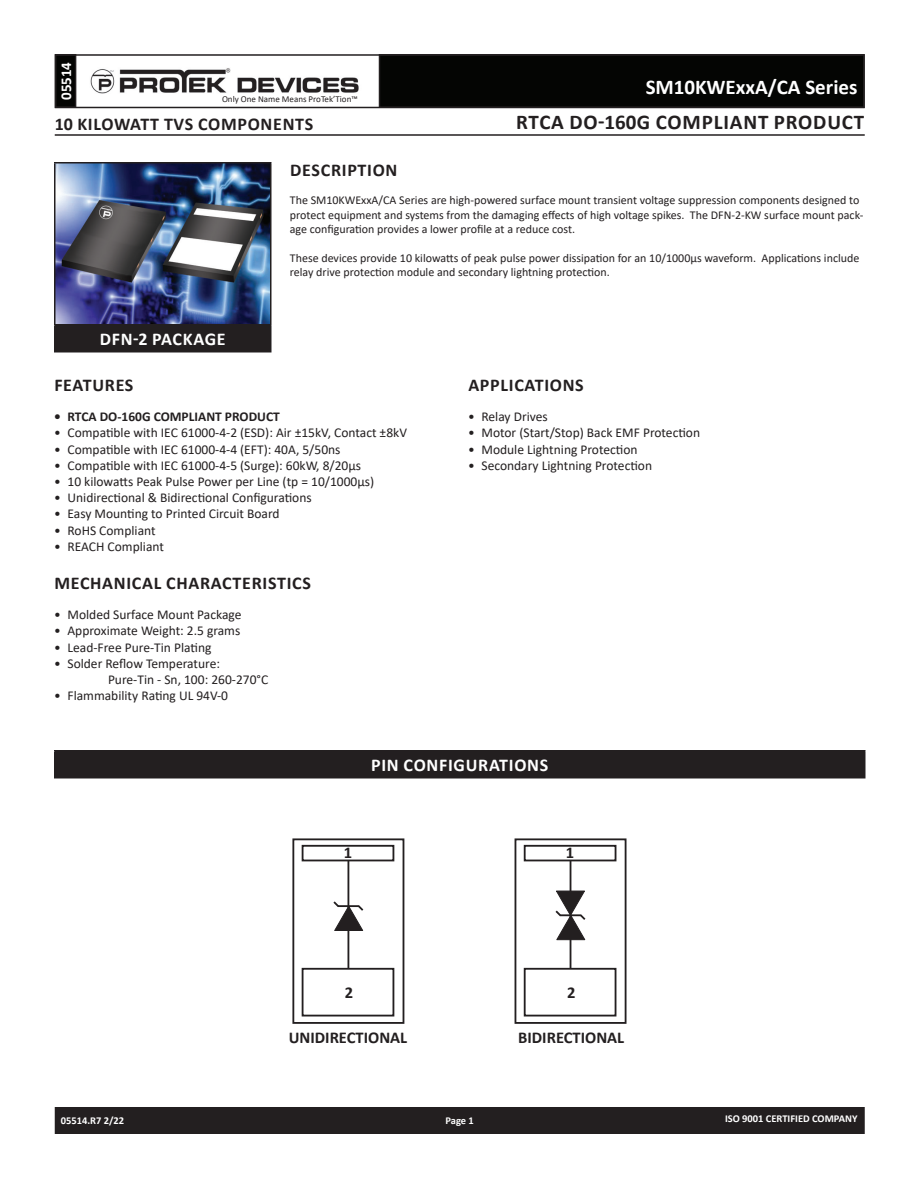
<style>
.page{position:relative;width:918px;height:1188px;background:#fff}
.page>*{position:absolute;margin:0;border:0;box-sizing:border-box;transform-origin:0 0}
.t1{font:700 21px "Calibri";letter-spacing:.04em;color:#231f20}
.t2{font:700 21px "Calibri";color:#fff}
.t3{font:700 18px "Calibri";letter-spacing:.04em;color:#231f20}
.t4{font:700 18px "Calibri";letter-spacing:.04em;color:#fff}
.t5{font:700 16.5px "Calibri";color:#231f20}
.t6{font:700 15px "Calibri";color:#fff}
.t7{font:13.5px/16.2px "Calibri";color:#231f20}
.t8{font:700 13.5px "Calibri";color:#231f20}
.t9{font:12px/14.4px "Calibri";color:#231f20}
.t10{font:700 10.5px "Calibri";color:#fff}
.t11{font:9px "Calibri";color:#231f20}
</style>
<div class="page">
<div style="left:56px;top:1108px;width:808px;height:25px;background:#231f20"></div>
<div style="left:55px;top:1107px;width:810px;height:27px;border:2px solid #231f20"></div>
<div style="left:56px;top:55px;width:20px;height:52px;background:#040503"></div>
<div style="left:55px;top:54px;width:21px;height:54px;border:2px solid #231f20"></div>
<div style="left:380px;top:55px;width:484px;height:52px;background:#040503"></div>
<div style="left:55px;top:54px;width:810px;height:54px;border:2px solid #231f20"></div>
<img style="left:90px;top:68px;width:269px;height:26px">
<hr style="left:55px;top:134px;width:810px;height:2px;background:#231f20">
<div style="left:55px;top:751px;width:810px;height:27px;background:#231f20"></div>
<hr style="left:54px;top:750px;width:812px;height:2px;background:#231f20">
<hr style="left:54px;top:752px;width:2px;height:25px;background:#231f20">
<hr style="left:864px;top:752px;width:2px;height:25px;background:#231f20">
<hr style="left:54px;top:777px;width:812px;height:1px;background:#231f20">
<img style="left:56px;top:164px;width:214px;height:160px">
<div style="left:55px;top:325px;width:216px;height:27px;background:#231f20"></div>
<hr style="left:54px;top:162px;width:218px;height:2px;background:#231f20">
<hr style="left:54px;top:164px;width:2px;height:160px;background:#231f20">
<hr style="left:270px;top:164px;width:2px;height:160px;background:#231f20">
<hr style="left:54px;top:324px;width:218px;height:2px;background:#231f20">
<hr style="left:54px;top:326px;width:2px;height:25px;background:#231f20">
<hr style="left:270px;top:326px;width:2px;height:25px;background:#231f20">
<hr style="left:54px;top:351px;width:218px;height:1px;background:#231f20">
<div style="left:292px;top:838px;width:112px;height:186px;border:2px solid #231f20"></div>
<div style="left:302px;top:845px;width:92px;height:16px;border:2px solid #231f20"></div>
<div style="left:302px;top:968px;width:92px;height:49px;border:2px solid #231f20"></div>
<hr style="left:348px;top:860px;width:1px;height:109px;background:#231f20">
<svg style="left:333px;top:899px;width:31px;height:32px"></svg>
<div style="left:515px;top:838px;width:112px;height:186px;border:2px solid #231f20"></div>
<div style="left:524px;top:845px;width:92px;height:16px;border:2px solid #231f20"></div>
<div style="left:524px;top:968px;width:92px;height:49px;border:2px solid #231f20"></div>
<hr style="left:570px;top:860px;width:1px;height:109px;background:#231f20">
<svg style="left:555px;top:890px;width:31px;height:51px"></svg>
<p class="t6" style="left:55px;top:100px;width:40px;rotate:-90deg">05514</p>
<p class="t11" style="left:222px;top:93px;width:137px">Only One Name Means ProTek’Tion™</p>
<h2 class="t3" style="left:55px;top:111px;width:260px">10 KILOWATT TVS COMPONENTS</h2>
<h1 class="t2" style="left:646px;top:73px;width:213px">SM10KWEXXA/CA SERIES</h1>
<h1 class="t1" style="left:516px;top:107px;width:350px">RTCA DO-160GCOMPLIANT PRODUCT</h1>
<h2 class="t4" style="left:100px;top:326px;width:127px">DFN-2 PACKAGE</h2>
<h2 class="t3" style="left:290px;top:157px;width:23px">DESCRIPTION</h2>
<p class="t9" style="left:290px;top:193px;width:575px">The SM10KWExxA/CA Series are high-powered surface mount transient voltage suppression components designed to protect equipment and systems from the damaging effects of high voltage spikes. The DFN-2-KW surface mount pack&shy;age configuration provides a lower profile at a reduce cost.</p>
<p class="t9" style="left:290px;top:250px;width:571px">These devices provide 10 kilowatts of peak pulse power dissipation for an 10/1000µs waveform. Applications include relay drive protection module and secondary lightning protection.</p>
<h2 class="t3" style="left:54px;top:372px;width:61px">FEATURES</h2>
<p class="t8" style="left:54px;top:407px;width:227px">• RTCA DO-160G COMPLIANT PRODUCT</p>
<p class="t7" style="left:54px;top:424px;width:355px">• Compatible with IEC 61000-4-2 (ESD): Air ±15kV, Contact ±8kV</p>
<p class="t7" style="left:54px;top:441px;width:288px">• Compatible with IEC 61000-4-4 (EFT): 40A, 5/50ns</p>
<p class="t7" style="left:54px;top:457px;width:309px">• Compatible with IEC 61000-4-5 (Surge): 60kW, 8/20µs</p>
<p class="t7" style="left:54px;top:473px;width:322px">• 10 kilowatts Peak Pulse Power per Line (tp = 10/1000µs)</p>
<p class="t7" style="left:54px;top:489px;width:259px">• Unidirectional &amp; Bidirectional Configurations</p>
<p class="t7" style="left:54px;top:505px;width:227px">• Easy Mounting to Printed Circuit Board</p>
<p class="t7" style="left:54px;top:522px;width:103px">• RoHS Compliant</p>
<p class="t7" style="left:54px;top:538px;width:111px">• REACH Compliant</p>
<h2 class="t3" style="left:54px;top:570px;width:13px">MEC</h2>
<h2 class="t3" style="left:90px;top:570px;width:23px">HANICAL</h2>
<h2 class="t3" style="left:166px;top:570px;width:33px">CHARACTERISTICS</h2>
<p class="t7" style="left:54px;top:606px;width:189px">• Molded Surface Mount Package</p>
<p class="t7" style="left:54px;top:622px;width:188px">• Approximate Weight: 2.5 grams</p>
<p class="t7" style="left:54px;top:639px;width:159px">• Lead-Free Pure-Tin Plating</p>
<p class="t7" style="left:108px;top:655px;width:162px;text-indent:-54px">• Solder Reflow Temperature:<br>Pure-Tin - Sn, 100: 260-270°C</p>
<p class="t7" style="left:54px;top:687px;width:176px">• Flammability Rating UL 94V-0</p>
<h2 class="t3" style="left:468px;top:372px;width:11px">APPLICATIONS</h2>
<p class="t7" style="left:468px;top:408px;width:81px">• Relay Drives</p>
<p class="t7" style="left:468px;top:424px;width:234px">• Motor (Start/Stop) Back EMF Protection</p>
<p class="t7" style="left:468px;top:441px;width:171px">• Module Lightning Protection</p>
<p class="t7" style="left:468px;top:457px;width:186px">• Secondary Lightning Protection</p>
<h2 class="t4" style="left:371px;top:752px;width:10px">PIN</h2>
<h2 class="t4" style="left:404px;top:752px;width:11px">CONFIG</h2>
<h2 class="t4" style="left:466px;top:752px;width:24px">URATIONS</h2>
<p class="t5" style="left:344px;top:842px;width:10px">1</p>
<p class="t5" style="left:566px;top:842px;width:10px">1</p>
<p class="t5" style="left:345px;top:982px;width:10px">2</p>
<p class="t5" style="left:289px;top:1027px;width:120px">UNIDIRECTIONAL</p>
<p class="t10" style="left:61px;top:1113px;width:65px">05514.R7 2/22</p>
<p class="t10" style="left:446px;top:1113px;width:30px">PAGE 1</p>
<p class="t5" style="left:567px;top:982px;width:10px">2</p>
<p class="t5" style="left:518px;top:1027px;width:108px">BIDIRECTIONAL</p>
<p class="t10" style="left:725px;top:1111px;width:134px">ISO 9001 CERTIFIED COMPANY</p>
</div>
